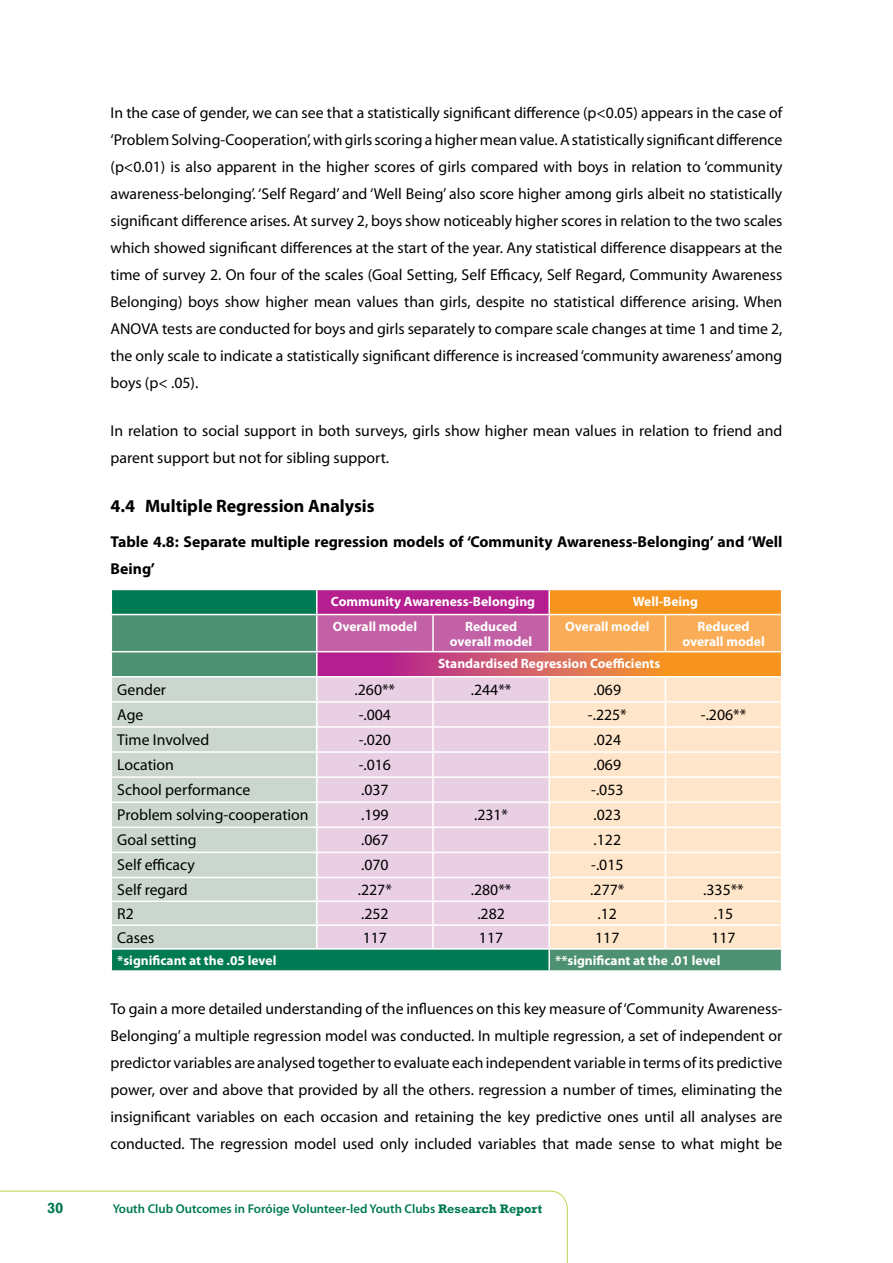
<style>
.page{position:relative;width:893px;height:1263px;background:#fff}
.page>*{position:absolute;margin:0;border:0;box-sizing:border-box;transform-origin:0 0}
.t1{font:700 18px "Myriad Pro";color:#000}
.t2{font:15.75px/27px "Myriad Pro";color:#000;text-align:justify}
.t3{font:700 15.75px/27px "Myriad Pro";color:#000}
.t4{font:700 15px "Rockwell";color:#007a52}
.t5{font:700 13.5px/15px "Myriad Pro";color:#fff;text-align:center}
.t6{font:600 12.75px "Myriad Pro";color:#007a52}
.s1{font-family:"Rockwell";font-weight:700}
</style>
<div class="page">
<svg style="left:0;top:1191px;width:568px;height:72px"></svg>
<svg style="left:112px;top:590px;width:204px;height:24px;background:#047c54"></svg>
<svg style="left:112px;top:615px;width:205px;height:355px;background:#3b8b6b"></svg>
<div style="left:112px;top:677px;width:204px;height:271px;background:#cbd7ce"></div>
<hr style="left:111px;top:651px;width:206px;height:1px;background:#fff">
<hr style="left:111px;top:676px;width:206px;height:1px;background:#fff">
<hr style="left:111px;top:701px;width:206px;height:2px;background:#fff">
<hr style="left:111px;top:726px;width:206px;height:2px;background:#fff">
<hr style="left:111px;top:751px;width:206px;height:2px;background:#fff">
<hr style="left:111px;top:776px;width:206px;height:2px;background:#fff">
<hr style="left:111px;top:801px;width:206px;height:2px;background:#fff">
<hr style="left:111px;top:826px;width:206px;height:2px;background:#fff">
<hr style="left:111px;top:852px;width:206px;height:1px;background:#fff">
<hr style="left:111px;top:877px;width:206px;height:1px;background:#fff">
<hr style="left:111px;top:900px;width:206px;height:2px;background:#fff">
<hr style="left:111px;top:924px;width:206px;height:2px;background:#fff">
<hr style="left:316px;top:615px;width:2px;height:36px;background:#fff">
<hr style="left:316px;top:652px;width:2px;height:24px;background:#fff">
<hr style="left:316px;top:677px;width:2px;height:24px;background:#fff">
<hr style="left:316px;top:703px;width:2px;height:23px;background:#fff">
<hr style="left:316px;top:728px;width:2px;height:23px;background:#fff">
<hr style="left:316px;top:753px;width:2px;height:23px;background:#fff">
<hr style="left:316px;top:778px;width:2px;height:23px;background:#fff">
<hr style="left:316px;top:803px;width:2px;height:23px;background:#fff">
<hr style="left:316px;top:828px;width:2px;height:24px;background:#fff">
<hr style="left:316px;top:853px;width:2px;height:24px;background:#fff">
<hr style="left:316px;top:878px;width:2px;height:22px;background:#fff">
<hr style="left:316px;top:902px;width:2px;height:22px;background:#fff">
<hr style="left:316px;top:926px;width:2px;height:22px;background:#fff">
<hr style="left:111px;top:948px;width:206px;height:2px;background:#fff">
<svg style="left:317px;top:590px;width:465px;height:380px;background:#e4c1bb"></svg>
<hr style="left:549px;top:614px;width:116px;height:1px;background:#fff">
<hr style="left:665px;top:614px;width:117px;height:1px;background:#fff">
<p class="t2" style="left:111px;top:99px;width:673px">In the case of gender, we can see that a statistically significant difference (p&lt;0.05) appears in the case of ‘Problem Solving-Cooperation’, with girls scoring a higher mean value. A statistically significant difference (p&lt;0.01) is also apparent in the higher scores of girls compared with boys in relation to ‘community awareness-belonging’. ‘Self Regard’ and ‘Well Being’ also score higher among girls albeit no statistically significant difference arises. At survey 2, boys show noticeably higher scores in relation to the two scales which showed significant differences at the start of the year. Any statistical difference disappears at the time of survey 2. On four of the scales (Goal Setting, Self Efficacy, Self Regard, Community Awareness Belonging) boys show higher mean values than girls, despite no statistical difference arising. When ANOVA tests are conducted for boys and girls separately to compare scale changes at time 1 and time 2, the only scale to indicate a statistically significant difference is increased ‘community awareness’ among boys (p&lt; .05).</p>
<p class="t2" style="left:111px;top:417px;width:673px">In relation to social support in both surveys, girls show higher mean values in relation to friend and parent support but not for sibling support.</p>
<p class="t1" style="left:111px;top:494px;width:265px">4.4 Multiple Regression Analysis</p>
<p class="t3" style="left:111px;top:528px;width:673px">Table 4.8: Separate multiple regression models of ‘Community Awareness-Belonging’ and ‘Well<br>Being’</p>
<p class="t5" style="left:331px;top:593px;width:206px">Community Awareness-Belonging</p>
<p class="t5" style="left:633px;top:593px;width:67px">Well-Being</p>
<p class="t5" style="left:333px;top:618px;width:86px">Overall model</p>
<p class="t5" style="left:450px;top:618px;width:84px">Reduced overall model</p>
<p class="t5" style="left:565px;top:618px;width:86px">Overall model</p>
<p class="t5" style="left:682px;top:618px;width:84px">Reduced overall model</p>
<p class="t5" style="left:438px;top:655px;width:224px">Standardised Regression Coefficients</p>
<p class="t2" style="left:117px;top:675px;width:50px">Gender</p>
<p class="t2" style="left:355px;top:675px;width:42px">.260**</p>
<p class="t2" style="left:471px;top:675px;width:42px">.244**</p>
<p class="t2" style="left:594px;top:675px;width:29px">.069</p>
<p class="t2" style="left:117px;top:701px;width:28px">Age</p>
<p class="t2" style="left:359px;top:701px;width:34px">-.004</p>
<p class="t2" style="left:588px;top:701px;width:40px">-.225*</p>
<p class="t2" style="left:701px;top:701px;width:47px">-.206**</p>
<p class="t2" style="left:117px;top:726px;width:94px">Time Involved</p>
<p class="t2" style="left:359px;top:726px;width:34px">-.020</p>
<p class="t2" style="left:594px;top:726px;width:29px">.024</p>
<p class="t2" style="left:117px;top:751px;width:58px">Location</p>
<p class="t2" style="left:359px;top:751px;width:34px">-.016</p>
<p class="t2" style="left:594px;top:751px;width:29px">.069</p>
<p class="t2" style="left:117px;top:776px;width:135px">School performance</p>
<p class="t2" style="left:361px;top:776px;width:29px">.037</p>
<p class="t2" style="left:591px;top:776px;width:34px">-.053</p>
<p class="t2" style="left:117px;top:801px;width:193px">Problem solving-cooperation</p>
<p class="t2" style="left:361px;top:801px;width:29px">.199</p>
<p class="t2" style="left:474px;top:801px;width:36px">.231*</p>
<p class="t2" style="left:594px;top:801px;width:29px">.023</p>
<p class="t2" style="left:117px;top:826px;width:81px">Goal setting</p>
<p class="t2" style="left:361px;top:826px;width:29px">.067</p>
<p class="t2" style="left:594px;top:826px;width:29px">.122</p>
<p class="t2" style="left:117px;top:851px;width:79px">Self efficacy</p>
<p class="t2" style="left:361px;top:851px;width:29px">.070</p>
<p class="t2" style="left:591px;top:851px;width:34px">-.015</p>
<p class="t2" style="left:117px;top:876px;width:72px">Self regard</p>
<p class="t2" style="left:358px;top:876px;width:36px">.227*</p>
<p class="t2" style="left:471px;top:876px;width:42px">.280**</p>
<p class="t2" style="left:590px;top:876px;width:36px">.277*</p>
<p class="t2" style="left:703px;top:876px;width:42px">.335**</p>
<p class="t2" style="left:117px;top:900px;width:18px">R2</p>
<p class="t2" style="left:361px;top:900px;width:29px">.252</p>
<p class="t2" style="left:477px;top:900px;width:29px">.282</p>
<p class="t2" style="left:598px;top:900px;width:21px">.12</p>
<p class="t2" style="left:714px;top:900px;width:21px">.15</p>
<p class="t2" style="left:117px;top:924px;width:38px">Cases</p>
<p class="t2" style="left:363px;top:924px;width:26px">117</p>
<p class="t2" style="left:479px;top:924px;width:26px">117</p>
<p class="t2" style="left:595px;top:924px;width:26px">117</p>
<p class="t2" style="left:711px;top:924px;width:26px">117</p>
<p class="t5" style="left:117px;top:952px;width:161px">*significant at the .05 level</p>
<p class="t5" style="left:555px;top:952px;width:167px">**significant at the .01 level</p>
<p class="t2" style="left:111px;top:995px;width:673px">To gain a more detailed understanding of the influences on this key measure of ‘Community Awareness-Belonging’ a multiple regression model was conducted. In multiple regression, a set of independent or predictor variables are analysed together to evaluate each independent variable in terms of its predictive power, over and above that provided by all the others. regression a number of times, eliminating the insignificant variables on each occasion and retaining the key predictive ones until all analyses are conducted. The regression model used only included variables that made sense to what might be</p>
<p class="t4" style="left:47px;top:1199px;width:18px">30</p>
<p class="t6" style="left:113px;top:1200px;width:431px">Youth Club Outcomes in Foróige Volunteer-led Youth Clubs <span class="s1">Research Report</span></p>
</div>
